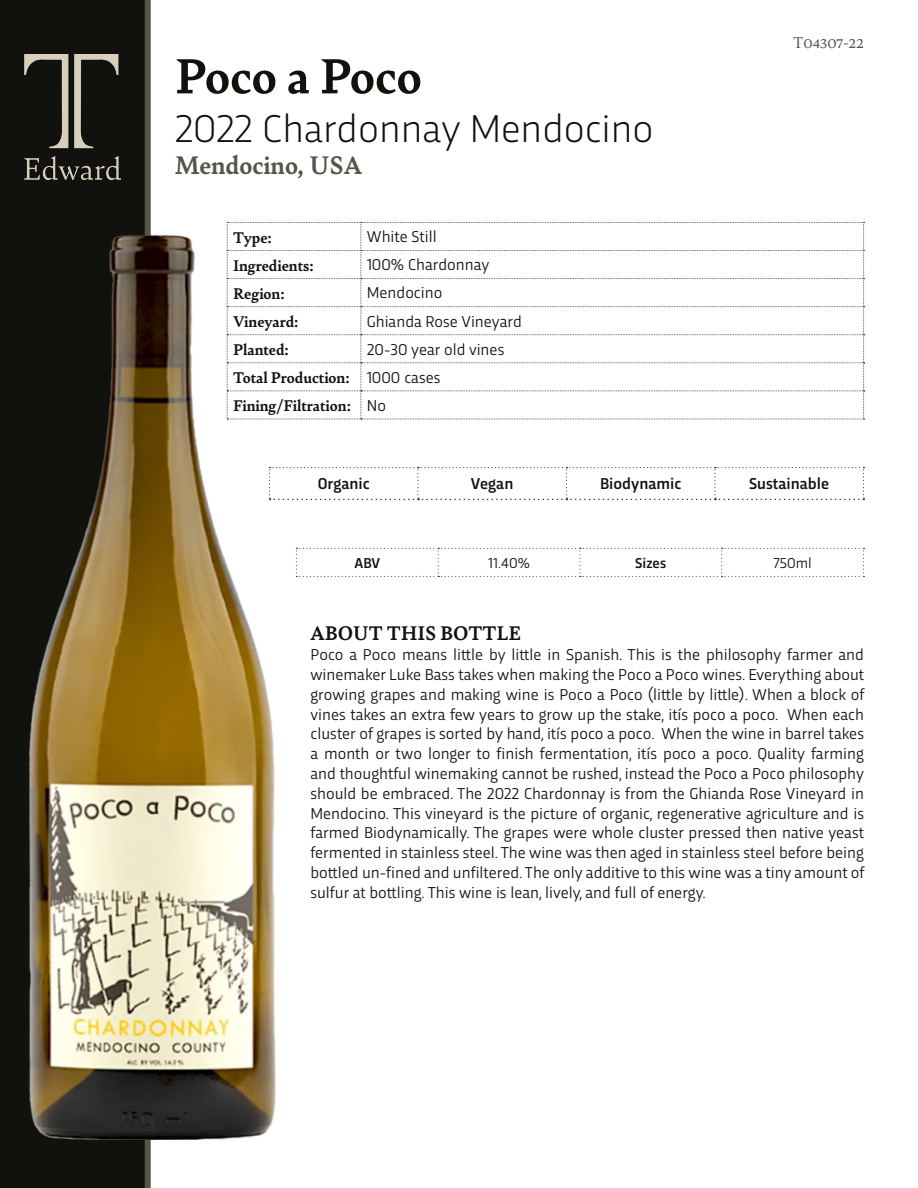
<style>
.page{position:relative;width:918px;height:1188px;background:#fff}
.page>*{position:absolute;margin:0;border:0;box-sizing:border-box;transform-origin:0 0}
.t1{font:700 52.5px "Bely";color:#11120d}
.t2{font:300 40.5px "Trasandina";color:#11120d}
.t3{font:700 27px "Bely";color:#565448}
.t4{font:700 21px "Bely";color:#11120d}
.t5{font:16.5px/19.8px "Trasandina";color:#11120d;text-align:justify}
.t6{font:700 16.5px "Bely";color:#11120d}
.t7{font:500 16.5px "Trasandina";color:#11120d}
.t8{font:16.5px "Bona Nova SC";color:#565448}
.t9{font:15px "Trasandina";color:#11120d}
.t10{font:500 15px "Trasandina";color:#11120d}
</style>
<div class="page">
<svg style="left:227px;top:222px;width:638px;height:198px"></svg>
<div style="left:0;top:0;width:145px;height:1188px;background:#11120d"></div>
<div style="left:145px;top:0;width:6px;height:1188px;background:#56554a"></div>
<img style="left:24px;top:54px;width:97px;height:125px">
<svg style="left:296px;top:548px;width:568px;height:29px"></svg>
<img style="left:28px;top:233px;width:247px;height:906px">
<svg style="left:269px;top:467px;width:595px;height:33px"></svg>
<p class="t1" style="left:175px;top:39px;width:249px">Poco a Poco</p>
<p class="t2" style="left:175px;top:99px;width:480px">2022 Chardonnay Mendocino</p>
<p class="t3" style="left:175px;top:146px;width:189px">Mendocino, USA</p>
<p class="t6" style="left:233px;top:225px;width:40px">Type:</p>
<p class="t5" style="left:367px;top:226px;width:71px">White Still</p>
<p class="t6" style="left:233px;top:254px;width:82px">Ingredients:</p>
<p class="t5" style="left:367px;top:254px;width:124px">100% Chardonnay</p>
<p class="t6" style="left:233px;top:282px;width:53px">Region:</p>
<p class="t5" style="left:367px;top:282px;width:77px">Mendocino</p>
<p class="t6" style="left:233px;top:310px;width:67px">Vineyard:</p>
<p class="t5" style="left:367px;top:310px;width:157px">Ghianda Rose Vineyard</p>
<p class="t6" style="left:233px;top:338px;width:57px">Planted:</p>
<p class="t5" style="left:367px;top:338px;width:139px">20-30 year old vines</p>
<p class="t6" style="left:233px;top:366px;width:118px">Total Production:</p>
<p class="t5" style="left:367px;top:366px;width:75px">1000 cases</p>
<p class="t6" style="left:233px;top:394px;width:119px">Fining/Filtration:</p>
<p class="t5" style="left:367px;top:394px;width:21px">No</p>
<p class="t8" style="left:793px;top:30px;width:72px">T04307-22</p>
<p class="t7" style="left:318px;top:471px;width:53px">Organic</p>
<p class="t7" style="left:471px;top:471px;width:44px">Vegan</p>
<p class="t7" style="left:600px;top:471px;width:83px">Biodynamic</p>
<p class="t7" style="left:749px;top:471px;width:82px">Sustainable</p>
<p class="t10" style="left:355px;top:551px;width:27px">ABV</p>
<p class="t9" style="left:488px;top:552px;width:43px">11.40%</p>
<p class="t10" style="left:635px;top:551px;width:33px">Sizes</p>
<p class="t9" style="left:773px;top:552px;width:40px">750ml</p>
<p class="t4" style="left:310px;top:619px;width:212px">ABOUT THIS BOTTLE</p>
<p class="t5" style="left:310px;top:644px;width:555px">Poco a Poco means little by little in Spanish. This is the philosophy farmer and winemaker Luke Bass takes when making the Poco a Poco wines. Everything about growing grapes and making wine is Poco a Poco (little by little). When a block of vines takes an extra few years to grow up the stake, itís poco a poco. When each cluster of grapes is sorted by hand, itís poco a poco. When the wine in barrel takes a month or two longer to finish fermentation, itís poco a poco. Quality farming and thoughtful winemaking cannot be rushed, instead the Poco a Poco philosophy should be embraced. The 2022 Chardonnay is from the Ghianda Rose Vineyard in Mendocino. This vineyard is the picture of organic, regenerative agriculture and is farmed Biodynamically. The grapes were whole cluster pressed then native yeast fermented in stainless steel. The wine was then aged in stainless steel before being bottled un-fined and unfiltered. The only additive to this wine was a tiny amount of sulfur at bottling. This wine is lean, lively, and full of energy.</p>
</div>
